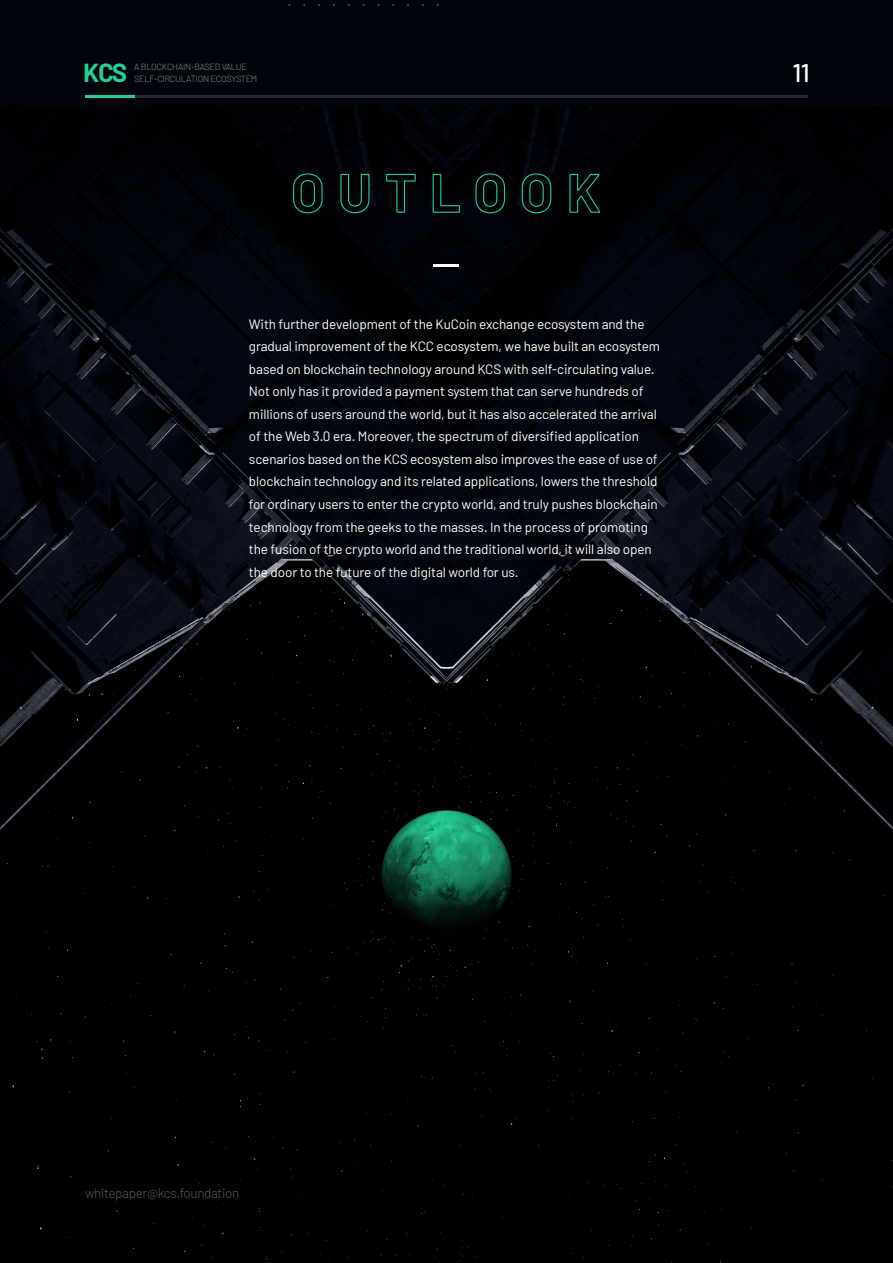
<style>
.page{position:relative;width:893px;height:1263px;background:#fff}
.page>*{position:absolute;margin:0;border:0;box-sizing:border-box;transform-origin:0 0}
.t1{font:700 25.5px "Barlow";color:#28cd96}
.t2{font:500 25.5px "Barlow";color:#fff}
.t3{font:13.5px/22.5px "Barlow";letter-spacing:-.01em;color:#fff}
.t4{font:300 13.5px "Barlow";letter-spacing:-.025em;color:#595757}
.t5{font:300 9px/12px "Barlow";letter-spacing:-.025em;color:#898989}
</style>
<div class="page">
<img style="left:0;top:0;width:893px;height:1263px">
<svg style="left:292px;top:173px;width:31px;height:41px"></svg>
<svg style="left:339px;top:173px;width:31px;height:41px"></svg>
<svg style="left:385px;top:173px;width:32px;height:41px"></svg>
<svg style="left:432px;top:173px;width:29px;height:41px"></svg>
<svg style="left:475px;top:173px;width:31px;height:41px"></svg>
<svg style="left:521px;top:173px;width:31px;height:41px"></svg>
<svg style="left:568px;top:173px;width:33px;height:41px"></svg>
<hr style="left:434px;top:264px;width:25px;height:3px;background:#fff">
<hr style="left:135px;top:95px;width:673px;height:3px;background:#21283c">
<hr style="left:85px;top:95px;width:50px;height:3px;background:#28cd96">
<p class="t5" style="left:134px;top:60px;width:125px">A BLOCKCHAIN-BASED VALUE<br>SELF-CIRCULATION ECOSYSTEM</p>
<h1 class="t1" style="left:83px;top:54px;width:45px">KCS</h1>
<h1 class="t2" style="left:792px;top:54px;width:19px">11</h1>
<p class="t3" style="left:249px;top:312px;width:413px">With further development of the KuCoin exchange ecosystem and the gradual improvement of the KCC ecosystem, we have built an ecosystem based on blockchain technology around KCS with self-circulating value.<br>Not only has it provided a payment system that can serve hundreds of millions of users around the world, but it has also accelerated the arrival of the Web 3.0 era. Moreover, the spectrum of diversified application scenarios based on the KCS ecosystem also improves the ease of use of blockchain technology and its related applications, lowers the threshold for ordinary users to enter the crypto world, and truly pushes blockchain technology from the geeks to the masses. In the process of promoting the fusion of the crypto world and the traditional world, it will also open the door to the future of the digital world for us.</p>
<p class="t4" style="left:85px;top:1183px;width:156px">whitepaper@kcs.foundation</p>
</div>
